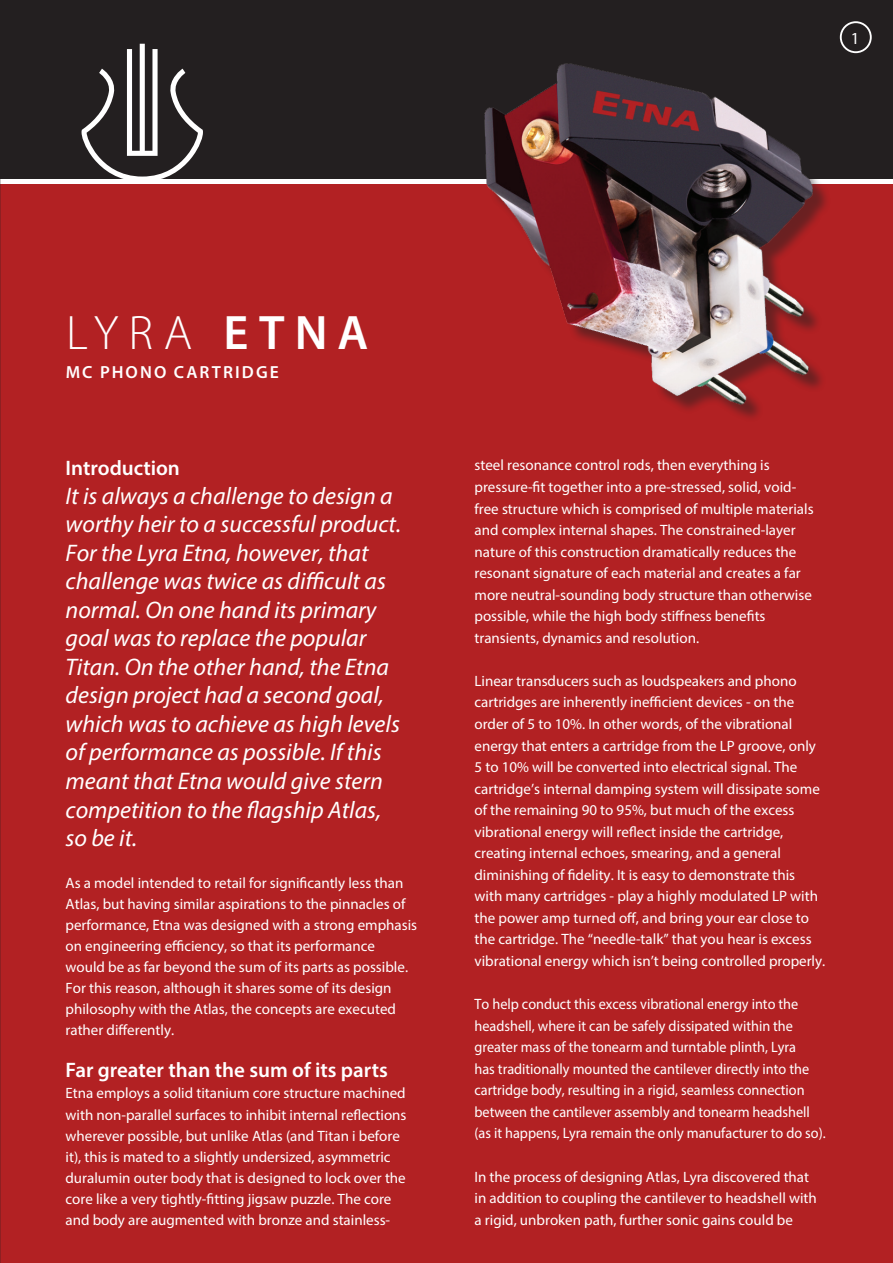
<style>
.page{position:relative;width:893px;height:1263px;background:#fff}
.page>*{position:absolute;margin:0;border:0;box-sizing:border-box;transform-origin:0 0}
.t1{font:300 48.6px "Myriad Pro";color:#fff}
.t2{font:italic 24px/28.5px "Myriad Pro";color:#fff}
.t3{font:600 21px "Myriad Pro";color:#fff}
.t4{font:600 17.55px "Myriad Pro";letter-spacing:.12em;color:#fff}
.t5{font:16.8px "Myriad Pro";color:#fff}
.t6{font:15px/21.6px "Myriad Pro";color:#fff}
.t7{font:15px/21.6px "Myriad Pro";color:#fff;scale:.95 1}
.s1{font-weight:600}
</style>
<div class="page">
<div style="left:0;top:185px;width:893px;height:1078px;background:#b22123"></div>
<div style="left:0;top:0;width:893px;height:179px;background:#231f20"></div>
<svg style="left:82px;top:44px;width:121px;height:135px"></svg>
<img style="left:402px;top:21px;width:491px;height:397px">
<div style="left:840px;top:21px;width:32px;height:32px;border:2px solid #fff;border-radius:50%"></div>
<p class="t5" style="left:851px;top:28px;width:10px">1</p>
<h1 class="t1" style="left:66px;top:304px;width:304px">LYRA <span class="s1">ETNA</span></h1>
<p class="t4" style="left:66px;top:361px;width:215px">MC PHONO CARTRIDGE</p>
<h3 class="t3" style="left:66px;top:455px;width:116px">Introduction</h3>
<p class="t2" style="left:66px;top:481px;width:337px">It is always a challenge to design a worthy heir to a successful product.<br>For the Lyra Etna, however, that challenge was twice as difficult as normal. On one hand its primary goal was to replace the popular<br>Titan. On the other hand, the Etna design project had a second goal, which was to achieve as high levels of performance as possible. If this meant that Etna would give stern competition to the flagship Atlas, so be it.</p>
<p class="t6" style="left:66px;top:872px;width:353px;line-height:21px">As a model intended to retail for significantly less than Atlas, but having similar aspirations to the pinnacles of performance, Etna was designed with a strong emphasis on engineering efficiency, so that its performance would be as far beyond the sum of its parts as possible.<br>For this reason, although it shares some of its design philosophy with the Atlas, the concepts are executed rather differently.</p>
<h3 class="t3" style="left:66px;top:1057px;width:324px">Far greater than the sum of its parts</h3>
<p class="t6" style="left:66px;top:1083px;width:343px;line-height:21px">Etna employs a solid titanium core structure machined with non-parallel surfaces to inhibit internal reflections wherever possible, but unlike Atlas (and Titan i before it), this is mated to a slightly undersized, asymmetric duralumin outer body that is designed to lock over the core like a very tightly-fitting jigsaw puzzle. The core and body are augmented with bronze and stainless-</p>
<p class="t6" style="left:474px;top:454px;width:341px">steel resonance control rods, then everything is pressure-fit together into a pre-stressed, solid, void&shy;free structure which is comprised of multiple materials and complex internal shapes. The constrained-layer nature of this construction dramatically reduces the resonant signature of each material and creates a far more neutral-sounding body structure than otherwise possible, while the high body stiffness benefits transients, dynamics and resolution.</p>
<p class="t6" style="left:474px;top:670px;width:352px">Linear transducers such as loudspeakers and phono cartridges are inherently inefficient devices - on the order of 5 to 10%. In other words, of the vibrational energy that enters a cartridge from the LP groove, only 5 to 10% will be converted into electrical signal. The cartridge’s internal damping system will dissipate some of the remaining 90 to 95%, but much of the excess vibrational energy will reflect inside the cartridge, creating internal echoes, smearing, and a general diminishing of fidelity. It is easy to demonstrate this with many cartridges - play a highly modulated LP with the power amp turned off, and bring your ear close to the cartridge. The “needle-talk” that you hear is excess vibrational energy which isn’t being controlled properly.</p>
<p class="t7" style="left:474px;top:993px;width:371px">To help conduct this excess vibrational energy into the headshell, where it can be safely dissipated within the greater mass of the tonearm and turntable plinth, Lyra<br>has traditionally mounted the cantilever directly into the cartridge body, resulting in a rigid, seamless connection between the cantilever assembly and tonearm headshell (as it happens, Lyra remain the only manufacturer to do so).</p>
<p class="t6" style="left:474px;top:1165px;width:344px">In the process of designing Atlas, Lyra discovered that in addition to coupling the cantilever to headshell with a rigid, unbroken path, further sonic gains could be</p>
</div>
